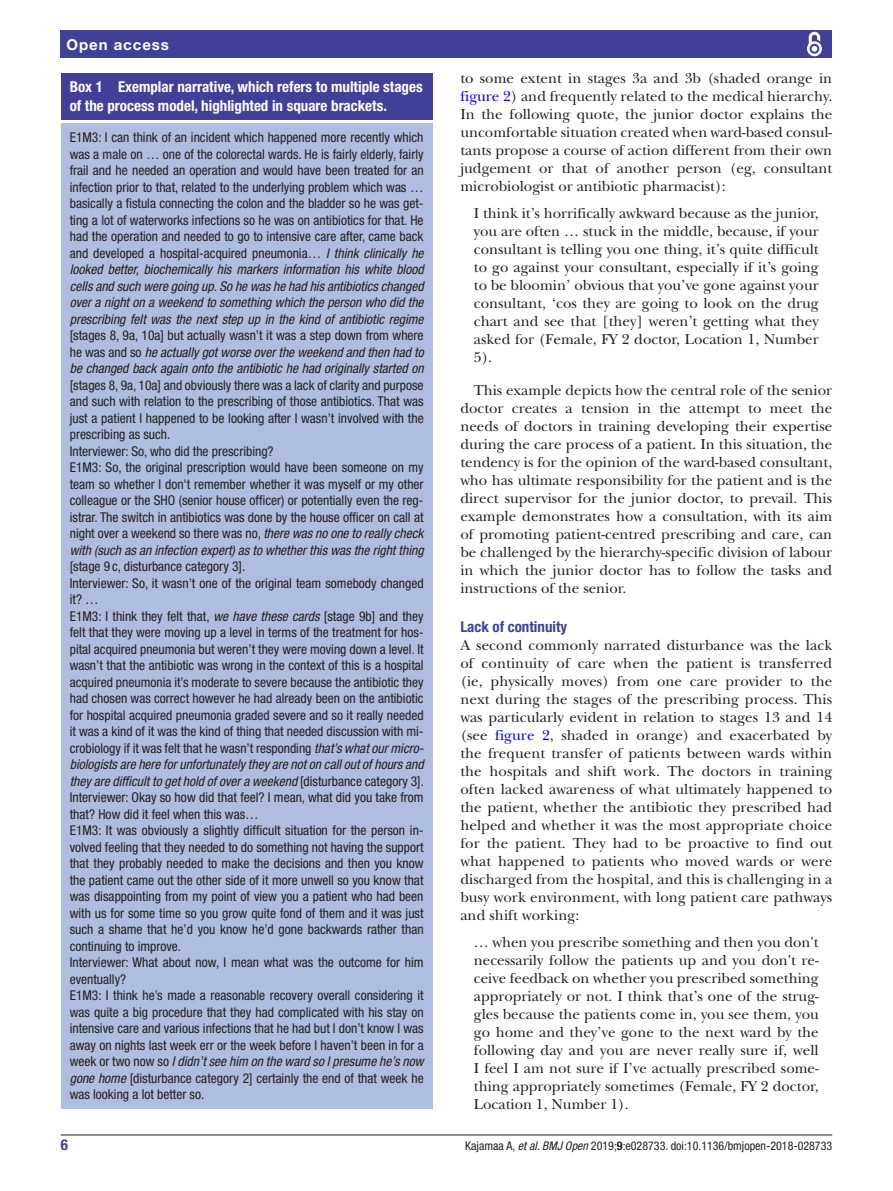
<style>
.page{position:relative;width:893px;height:1191px;background:#fff}
.page>*{position:absolute;margin:0;border:0;box-sizing:border-box;transform-origin:0 0}
.t1{font:15px/18px "New Baskerville";color:#231f20;text-align:justify}
.t2{font:700 condensed 15px/18px "Helvetica Neue LT Std";color:#fff}
.t3{font:700 condensed 15px "Helvetica Neue LT Std";color:#414099}
.t4{font:700 15px "Helvetica Neue LT Std";letter-spacing:.065em;color:#fff}
.t5{font:condensed 13.5px/16.5px "Helvetica Neue LT Std";color:#231f20}
.t6{font:italic condensed 13.5px/16.5px "Helvetica Neue LT Std";color:#231f20;text-align:justify}
.t7{font:condensed 12px "Helvetica Neue LT Std";color:#231f20}
.s1{font-style:italic}
.s2{font-style:normal}
.s3{color:#00f}
.s4{font-weight:700}
</style>
<div class="page">
<hr style="left:61px;top:1134px;width:771px;height:1px;background:#231f20">
<div style="left:61px;top:31px;width:771px;height:27px;background:#414099"></div>
<svg style="left:807px;top:31px;width:15px;height:26px"></svg>
<div style="left:61px;top:73px;width:372px;height:46px;background:#414099"></div>
<div style="left:61px;top:124px;width:372px;height:984px;background:#afbde1"></div>
<p class="t4" style="left:66px;top:35px;width:104px">Open access</p>
<p class="t2" style="left:70px;top:78px;width:354px">Box 1 Exemplar narrative, which refers to multiple stages of the process model, highlighted in square brackets.</p>
<p class="t5" style="left:70px;top:129px;width:355px;text-align:justify">E1M3: I can think of an incident which happened more recently which was a male on … one of the colorectal wards. He is fairly elderly, fairly frail and he needed an operation and would have been treated for an infection prior to that, related to the underlying problem which was … basically a fistula connecting the colon and the bladder so he was get&shy;ting a lot of waterworks infections so he was on antibiotics for that. He had the operation and needed to go to intensive care after, came back and developed a hospital-acquired pneumonia… <span class="s1">I think clinically he looked better, biochemically his markers information his white blood cells and such were going up. So he was he had his antibiotics changed over a night on a weekend to something which the person who did the prescribing felt was the next step up in the kind of antibiotic regime</span></p>
<p class="t6" style="left:70px;top:327px;width:355px"><span class="s2">[stages 8, 9a, 10a] but actually wasn’t it was a step down from where he was and so</span> he actually got worse over the weekend and then had to be changed back again onto the antibiotic he had originally started on</p>
<p class="t5" style="left:70px;top:377px;width:355px">[stages 8, 9a, 10a] and obviously there was a lack of clarity and purpose and such with relation to the prescribing of those antibiotics. That was just a patient I happened to be looking after I wasn’t involved with the prescribing as such.<br>Interviewer: So, who did the prescribing?<br>E1M3: So, the original prescription would have been someone on my team so whether I don't remember whether it was myself or my other colleague or the SHO (senior house officer) or potentially even the reg&shy;istrar. The switch in antibiotics was done by the house officer on call at night over a weekend so there was no, <span class="s1">there was no one to really check with (such as an infection expert) as to whether this was the right thing</span></p>
<p class="t5" style="left:70px;top:558px;width:356px">[stage 9 c, disturbance category 3].<br>Interviewer: So, it wasn’t one of the original team somebody changed it? …<br>E1M3: I think they felt that, <span class="s1">we have these cards</span> [stage 9b] and they felt that they were moving up a level in terms of the treatment for hos&shy;pital acquired pneumonia but weren’t they were moving down a level. It wasn’t that the antibiotic was wrong in the context of this is a hospital acquired pneumonia it’s moderate to severe because the antibiotic they had chosen was correct however he had already been on the antibiotic for hospital acquired pneumonia graded severe and so it really needed it was a kind of it was the kind of thing that needed discussion with mi&shy;crobiology if it was felt that he wasn’t responding <span class="s1">that’s what our micro&shy;biologists are here for unfortunately they are not on call out of hours and they are difficult to get hold of over a weekend</span> [disturbance category 3].<br>Interviewer: Okay so how did that feel? I mean, what did you take from that? How did it feel when this was…<br>E1M3: It was obviously a slightly difficult situation for the person in&shy;volved feeling that they needed to do something not having the support that they probably needed to make the decisions and then you know the patient came out the other side of it more unwell so you know that was disappointing from my point of view you a patient who had been with us for some time so you grow quite fond of them and it was just such a shame that he’d you know he’d gone backwards rather than continuing to improve.<br>Interviewer: What about now, I mean what was the outcome for him eventually?<br>E1M3: I think he’s made a reasonable recovery overall considering it was quite a big procedure that they had complicated with his stay on intensive care and various infections that he had but I don’t know I was away on nights last week err or the week before I haven’t been in for a week or two now so <span class="s1">I didn’t see him on the ward so I presume he’s now gone home</span> [disturbance category 2] certainly the end of that week he was looking a lot better so.</p>
<p class="t1" style="left:460px;top:69px;width:373px">to some extent in stages 3a and 3b (shaded orange in <span class="s3">figure 2</span>) and frequently related to the medical hierarchy.<br>In the following quote, the junior doctor explains the uncomfortable situation created when ward-based consul&shy;tants propose a course of action different from their own judgement or that of another person (eg, consultant microbiologist or antibiotic pharmacist):</p>
<p class="t1" style="left:474px;top:204px;width:346px">I think it’s horrifically awkward because as the junior, you are often … stuck in the middle, because, if your consultant is telling you one thing, it’s quite difficult to go against your consultant, especially if it’s going to be bloomin’ obvious that you’ve gone against your consultant, ‘cos they are going to look on the drug chart and see that [they] weren’t getting what they asked for (Female, FY 2 doctor, Location 1, Number 5).</p>
<p class="t1" style="left:460px;top:381px;width:373px;text-indent:14px">This example depicts how the central role of the senior doctor creates a tension in the attempt to meet the needs of doctors in training developing their expertise during the care process of a patient. In this situation, the tendency is for the opinion of the ward-based consultant, who has ultimate responsibility for the patient and is the direct supervisor for the junior doctor, to prevail. This example demonstrates how a consultation, with its aim of promoting patient-centred prescribing and care, can be challenged by the hierarchy-specific division of labour in which the junior doctor has to follow the tasks and instructions of the senior.</p>
<p class="t3" style="left:460px;top:618px;width:108px">Lack of continuity</p>
<p class="t1" style="left:460px;top:636px;width:373px">A second commonly narrated disturbance was the lack of continuity of care when the patient is transferred (ie, physically moves) from one care provider to the next during the stages of the prescribing process. This was particularly evident in relation to stages 13 and 14 (see <span class="s3">figure 2</span>, shaded in orange) and exacerbated by the frequent transfer of patients between wards within the hospitals and shift work. The doctors in training often lacked awareness of what ultimately happened to the patient, whether the antibiotic they prescribed had helped and whether it was the most appropriate choice for the patient. They had to be proactive to find out what happened to patients who moved wards or were discharged from the hospital, and this is challenging in a busy work environment, with long patient care pathways and shift working:</p>
<p class="t1" style="left:474px;top:933px;width:346px">… when you prescribe something and then you don't necessarily follow the patients up and you don't re&shy;ceive feedback on whether you prescribed something appropriately or not. I think that’s one of the strug&shy;gles because the patients come in, you see them, you go home and they’ve gone to the next ward by the following day and you are never really sure if, well I feel I am not sure if I’ve actually prescribed some&shy;thing appropriately sometimes (Female, FY 2 doctor, Location 1, Number 1).</p>
<p class="t3" style="left:61px;top:1135px;width:9px">6</p>
<p class="t7" style="left:465px;top:1138px;width:368px">Kajamaa A, <span class="s1">et al</span>. <span class="s1">BMJ Open</span> 2019;<span class="s4">9</span>:e028733. doi:10.1136/bmjopen-2018-028733</p>
</div>
